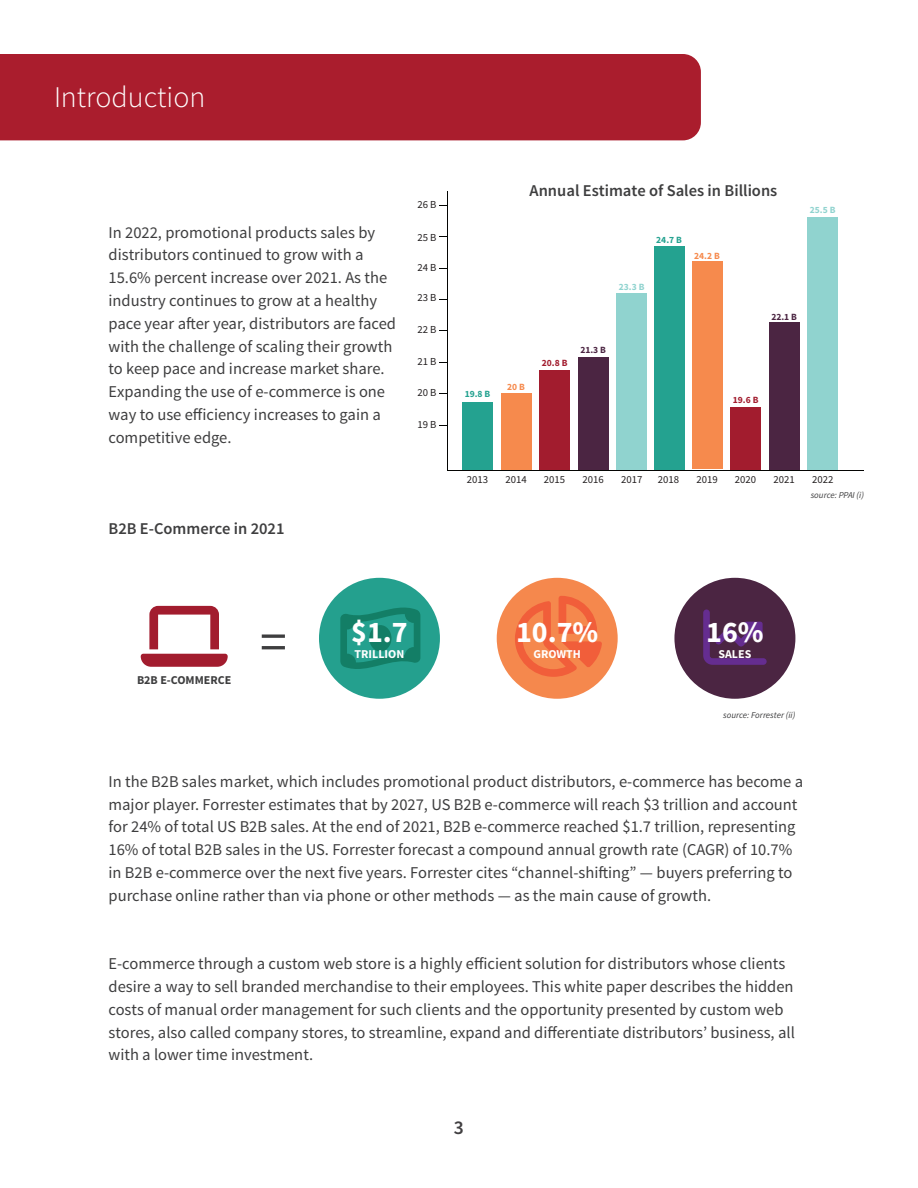
<style>
.page{position:relative;width:918px;height:1188px;background:#fff}
.page>*{position:absolute;margin:0;border:0;box-sizing:border-box;transform-origin:0 0}
.t1{font:54px "Source Sans Pro";color:#3e3e3f}
.t2{font:300 30px "Source Sans Pro";color:#fff}
.t3{font:700 30px "Source Sans Pro";color:#fff}
.t4{font:600 19.5px "Source Sans Pro";color:#413f41}
.t5{font:16.5px/22.8px "Source Sans Pro";color:#3e3e3f}
.t6{font:600 16.5px "Source Sans Pro";color:#3e3e3f}
.t7{font:700 12px "Source Sans Pro";color:#fff}
.t8{font:700 12px "Source Sans Pro";color:#3e3e3f}
.t9{font:10.65px "Source Sans Pro";color:#231f20}
.t10{font:700 9.6px "Source Sans Pro";color:#24a290}
.t11{font:700 9.6px "Source Sans Pro";color:#a21c2e}
.t12{font:700 9.6px "Source Sans Pro";color:#4b2542}
.t13{font:700 9.6px "Source Sans Pro";color:#90d3cf}
.t14{font:700 9.6px "Source Sans Pro";color:#f68a4d}
.t15{font:italic 9px "Source Sans Pro";color:#3e3e3f}
</style>
<div class="page">
<div style="left:497px;top:578px;width:121px;height:121px;background:#f5884d;border-radius:50%"></div>
<div style="left:319px;top:578px;width:121px;height:121px;background:#24a08e;border-radius:50%"></div>
<div style="left:0;top:54px;width:701px;height:86px;background:#aa1d2d"></div>
<hr style="left:447px;top:191px;width:1px;height:279px;background:#040503">
<hr style="left:447px;top:470px;width:417px;height:1px;background:#040503">
<div style="left:462px;top:402px;width:31px;height:67px;background:#24a290"></div>
<div style="left:501px;top:393px;width:31px;height:76px;background:#f68a4d"></div>
<div style="left:539px;top:370px;width:31px;height:99px;background:#a21c2e"></div>
<div style="left:578px;top:357px;width:31px;height:112px;background:#4b2542"></div>
<div style="left:616px;top:293px;width:31px;height:176px;background:#90d3cf"></div>
<div style="left:654px;top:246px;width:31px;height:223px;background:#24a290"></div>
<div style="left:692px;top:261px;width:31px;height:208px;background:#f68a4d"></div>
<div style="left:730px;top:407px;width:31px;height:62px;background:#a21c2e"></div>
<div style="left:769px;top:322px;width:31px;height:147px;background:#4b2542"></div>
<div style="left:807px;top:217px;width:31px;height:252px;background:#90d3cf"></div>
<svg style="left:141px;top:606px;width:87px;height:61px"></svg>
<svg style="left:340px;top:607px;width:80px;height:62px"></svg>
<svg style="left:515px;top:596px;width:87px;height:81px"></svg>
<div style="left:674px;top:578px;width:121px;height:121px;background:#4b2542;border-radius:50%"></div>
<svg style="left:703px;top:609px;width:64px;height:56px"></svg>
<h2 class="t2" style="left:54px;top:79px;width:153px">Introduction</h2>
<p class="t5" style="left:109px;top:221px;width:289px">In 2022, promotional products sales by distributors continued to grow with a 15.6% percent increase over 2021. As the industry continues to grow at a healthy pace year after year, distributors are faced with the challenge of scaling their growth to keep pace and increase market share.<br>Expanding the use of e-commerce is one way to use efficiency increases to gain a competitive edge.</p>
<p class="t9" style="left:417px;top:198px;width:21px">26 B</p>
<p class="t9" style="left:417px;top:231px;width:21px">25 B</p>
<p class="t9" style="left:417px;top:261px;width:21px">24 B</p>
<p class="t9" style="left:417px;top:291px;width:21px">23 B</p>
<p class="t9" style="left:417px;top:323px;width:21px">22 B</p>
<p class="t9" style="left:417px;top:354px;width:21px">21 B</p>
<p class="t9" style="left:417px;top:386px;width:21px">20 B</p>
<p class="t9" style="left:417px;top:418px;width:21px">19 B</p>
<p class="t6" style="left:109px;top:518px;width:178px">B2B E-Commerce in 2021</p>
<p class="t10" style="left:465px;top:388px;width:27px">19.8 B</p>
<p class="t6" style="left:530px;top:180px;width:249px">Annual Estimate of Sales in Billions</p>
<p class="t14" style="left:507px;top:381px;width:19px">20 B</p>
<p class="t10" style="left:656px;top:234px;width:27px">24.7 B</p>
<p class="t13" style="left:619px;top:281px;width:27px">23.3 B</p>
<p class="t14" style="left:694px;top:249px;width:27px">24.2 B</p>
<p class="t11" style="left:542px;top:357px;width:27px">20.8 B</p>
<p class="t12" style="left:580px;top:344px;width:27px">21.3 B</p>
<p class="t12" style="left:771px;top:311px;width:27px">22.1 B</p>
<p class="t11" style="left:733px;top:393px;width:27px">19.6 B</p>
<p class="t13" style="left:810px;top:204px;width:27px">25.5 B</p>
<p class="t9" style="left:467px;top:473px;width:23px">2013</p>
<p class="t9" style="left:505px;top:473px;width:23px">2014</p>
<p class="t9" style="left:544px;top:473px;width:23px">2015</p>
<p class="t9" style="left:583px;top:473px;width:23px">2016</p>
<p class="t9" style="left:621px;top:473px;width:23px">2017</p>
<p class="t9" style="left:658px;top:473px;width:23px">2018</p>
<p class="t9" style="left:696px;top:473px;width:23px">2019</p>
<p class="t9" style="left:735px;top:473px;width:23px">2020</p>
<p class="t9" style="left:774px;top:473px;width:23px">2021</p>
<p class="t9" style="left:812px;top:473px;width:23px">2022</p>
<p class="t15" style="left:811px;top:490px;width:55px">source: PPAI (i)</p>
<p class="t8" style="left:137px;top:672px;width:96px">B2B E-COMMERCE</p>
<h1 class="t1" style="left:260px;top:608px;width:28px">=</h1>
<h2 class="t3" style="left:351px;top:613px;width:58px">$1.7</h2>
<p class="t7" style="left:355px;top:647px;width:51px">TRILLION</p>
<h2 class="t3" style="left:516px;top:613px;width:84px">10.7%</h2>
<p class="t7" style="left:533px;top:647px;width:49px">GROWTH</p>
<h2 class="t3" style="left:706px;top:613px;width:59px">16%</h2>
<p class="t7" style="left:718px;top:647px;width:34px">SALES</p>
<p class="t15" style="left:723px;top:710px;width:74px">source: Forrester (ii)</p>
<p class="t5" style="left:109px;top:770px;width:696px">In the B2B sales market, which includes promotional product distributors, e-commerce has become a major player. Forrester estimates that by 2027, US B2B e-commerce will reach $3 trillion and account for 24% of total US B2B sales. At the end of 2021, B2B e-commerce reached $1.7 trillion, representing 16% of total B2B sales in the US. Forrester forecast a compound annual growth rate (CAGR) of 10.7% in B2B e-commerce over the next five years. Forrester cites “channel-shifting” — buyers preferring to purchase online rather than via phone or other methods — as the main cause of growth.</p>
<p class="t5" style="left:109px;top:953px;width:688px">E-commerce through a custom web store is a highly efficient solution for distributors whose clients desire a way to sell branded merchandise to their employees. This white paper describes the hidden costs of manual order management for such clients and the opportunity presented by custom web stores, also called company stores, to streamline, expand and differentiate distributors’ business, all with a lower time investment.</p>
<p class="t4" style="left:454px;top:1115px;width:12px">3</p>
</div>
